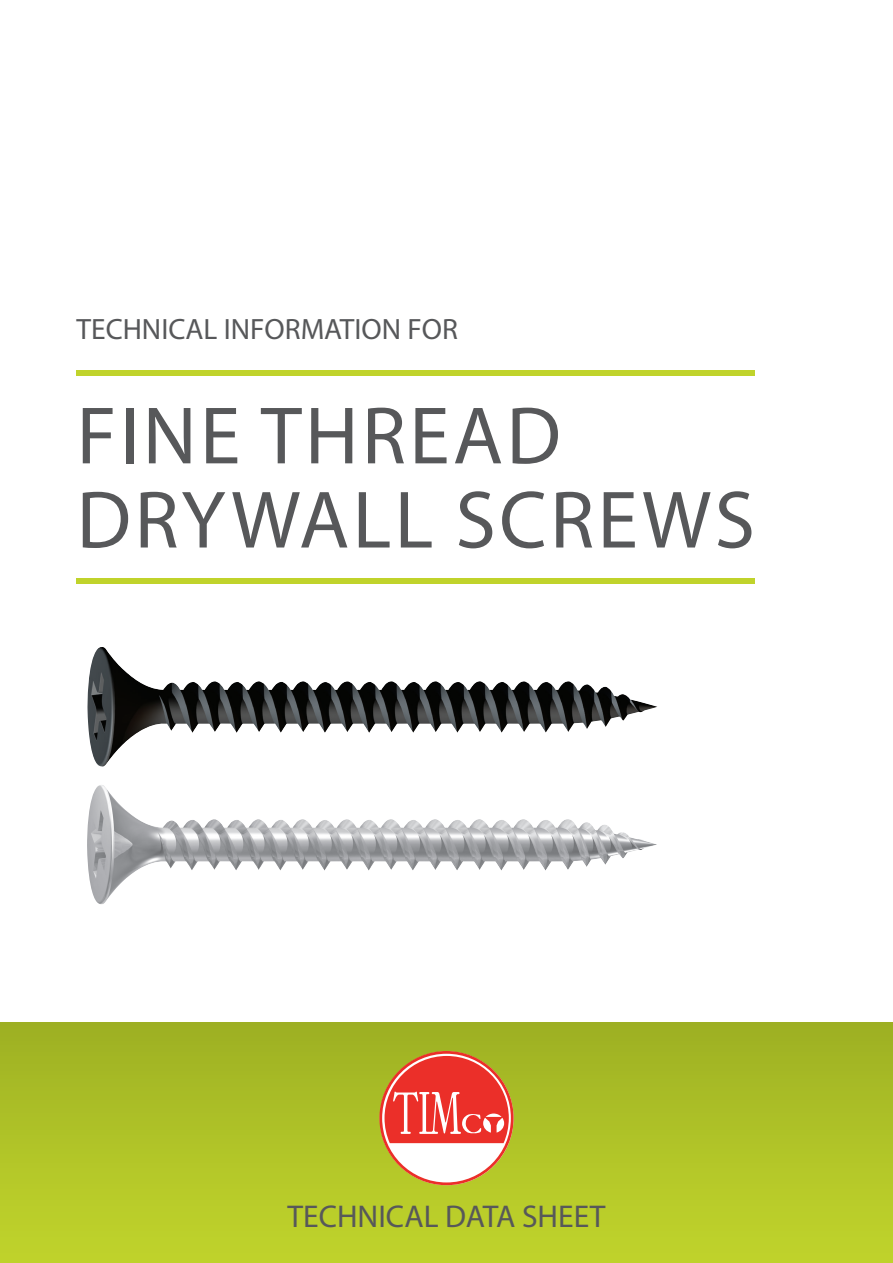
<style>
.page{position:relative;width:893px;height:1263px;background:#fff}
.page>*{position:absolute;margin:0;border:0;box-sizing:border-box;transform-origin:0 0}
.t1{font:82.05px/84.2px "Myriad Pro";letter-spacing:.04em;color:#57585a}
.t2{font:31.5px "Myriad Pro";color:#57585a}
.t3{font:29.4px "Myriad Pro";color:#57585a}
</style>
<div class="page">
<div style="left:0;top:1022px;width:893px;height:241px;background:linear-gradient(to bottom,#9eb123,#c1d52c)"></div>
<div style="left:77px;top:578px;width:678px;height:6px;background:#c0d32b"></div>
<div style="left:77px;top:370px;width:678px;height:6px;background:#c0d32b"></div>
<svg style="left:379px;top:1051px;width:135px;height:134px"></svg>
<img style="left:87px;top:785px;width:570px;height:119px">
<img style="left:87px;top:647px;width:570px;height:119px">
<p class="t3" style="left:77px;top:311px;width:383px">TECHNICAL INFORMATION FOR</p>
<p class="t1" style="left:77px;top:392px;width:680px">FINE THREAD<br>DRYWALL SCREWS</p>
<p class="t2" style="left:288px;top:1197px;width:319px">TECHNICAL DATA SHEET</p>
</div>
